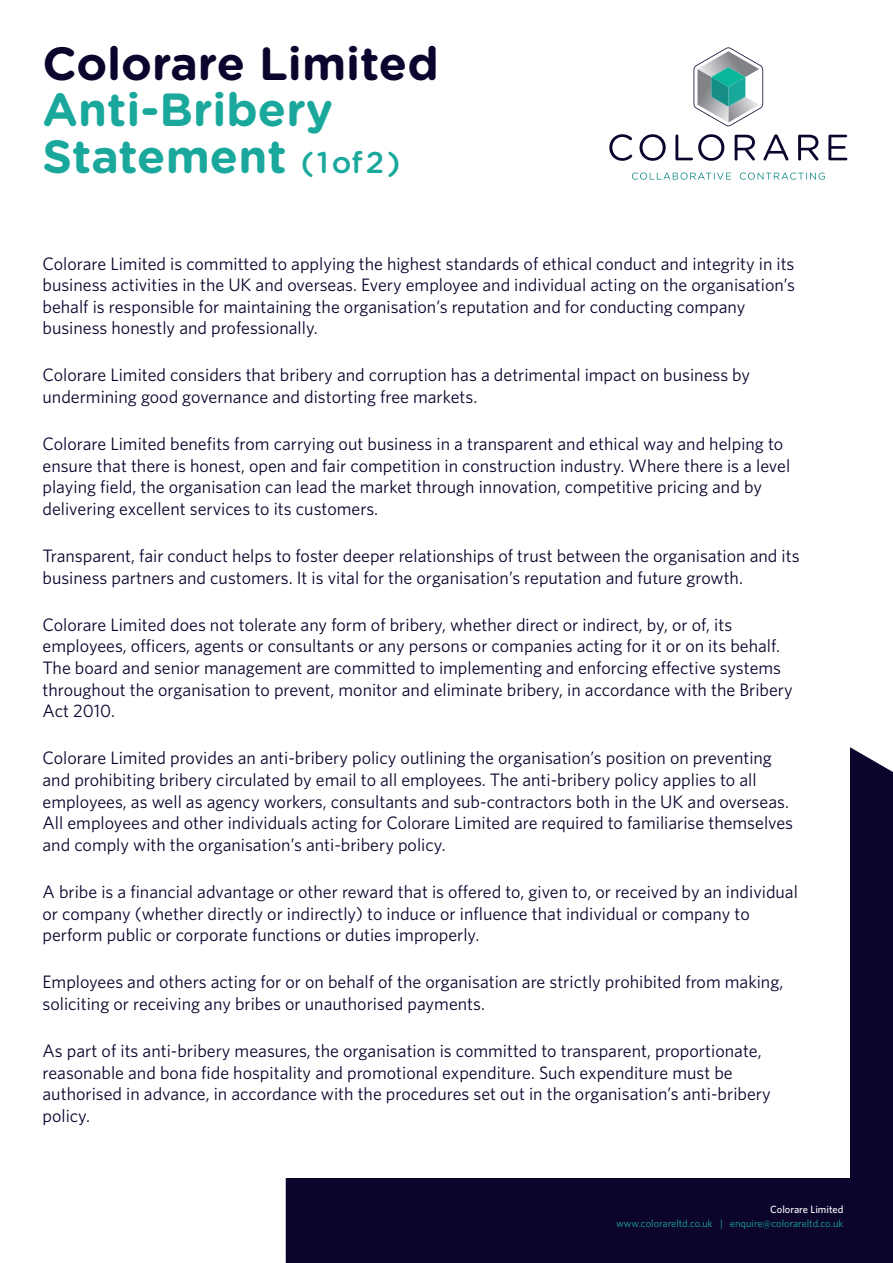
<style>
.page{position:relative;width:893px;height:1263px;background:#fff}
.page>*{position:absolute;margin:0;border:0;box-sizing:border-box;transform-origin:0 0}
.t1{font:700 46.5px "Gotham Rounded";color:#1aa89c}
.t2{font:700 46.5px "Gotham Rounded";color:#0c042d}
.t3{font:18px/21.6px "Whitney HTF";color:#0c042d}
.t4{font:10.5px "Whitney HTF";color:#1aa89c}
.t5{font:500 10.5px "Whitney HTF";color:#fff}
.s1{font-weight:500;font-size:30px}
</style>
<div class="page">
<div style="left:286px;top:747px;width:607px;height:516px;background:#0c042d"></div>
<svg style="left:609px;top:134px;width:23px;height:27px"></svg>
<svg style="left:639px;top:134px;width:27px;height:27px"></svg>
<svg style="left:675px;top:134px;width:49px;height:27px"></svg>
<svg style="left:735px;top:135px;width:20px;height:26px"></svg>
<svg style="left:763px;top:134px;width:25px;height:27px"></svg>
<svg style="left:798px;top:135px;width:20px;height:26px"></svg>
<svg style="left:828px;top:135px;width:19px;height:25px"></svg>
<svg style="left:632px;top:173px;width:99px;height:7px"></svg>
<svg style="left:740px;top:173px;width:85px;height:7px"></svg>
<svg style="left:693px;top:47px;width:70px;height:79px"></svg>
<div style="left:43px;top:255px;width:807px;height:923px;background:#fff"></div>
<p class="t2" style="left:43px;top:29px;width:398px">Colorare Limited</p>
<p class="t1" style="left:43px;top:76px;width:292px">Anti-Bribery</p>
<p class="t1" style="left:43px;top:122px;width:359px">Statement <span class="s1">(1of2)</span></p>
<p class="t3" style="left:43px;top:252px;width:754px">Colorare Limited is committed to applying the highest standards of ethical conduct and integrity in its business activities in the UK and overseas. Every employee and individual acting on the organisation’s behalf is responsible for maintaining the organisation’s reputation and for conducting company business honestly and professionally.</p>
<p class="t3" style="left:43px;top:364px;width:709px">Colorare Limited considers that bribery and corruption has a detrimental impact on business by undermining good governance and distorting free markets.</p>
<p class="t3" style="left:43px;top:433px;width:749px">Colorare Limited benefits from carrying out business in a transparent and ethical way and helping to ensure that there is honest, open and fair competition in construction industry. Where there is a level playing field, the organisation can lead the market through innovation, competitive pricing and by delivering excellent services to its customers.</p>
<p class="t3" style="left:43px;top:545px;width:758px">Transparent, fair conduct helps to foster deeper relationships of trust between the organisation and its business partners and customers. It is vital for the organisation’s reputation and future growth.</p>
<p class="t3" style="left:43px;top:613px;width:752px">Colorare Limited does not tolerate any form of bribery, whether direct or indirect, by, or of, its employees, officers, agents or consultants or any persons or companies acting for it or on its behalf.<br>The board and senior management are committed to implementing and enforcing effective systems throughout the organisation to prevent, monitor and eliminate bribery, in accordance with the Bribery Act 2010.</p>
<p class="t3" style="left:43px;top:747px;width:752px">Colorare Limited provides an anti-bribery policy outlining the organisation’s position on preventing and prohibiting bribery circulated by email to all employees. The anti-bribery policy applies to all employees, as well as agency workers, consultants and sub-contractors both in the UK and overseas.<br>All employees and other individuals acting for Colorare Limited are required to familiarise themselves and comply with the organisation’s anti-bribery policy.</p>
<p class="t3" style="left:43px;top:880px;width:757px">A bribe is a financial advantage or other reward that is offered to, given to, or received by an individual or company (whether directly or indirectly) to induce or influence that individual or company to perform public or corporate functions or duties improperly.</p>
<p class="t3" style="left:43px;top:971px;width:742px">Employees and others acting for or on behalf of the organisation are strictly prohibited from making, soliciting or receiving any bribes or unauthorised payments.</p>
<p class="t3" style="left:43px;top:1039px;width:730px">As part of its anti-bribery measures, the organisation is committed to transparent, proportionate, reasonable and bona fide hospitality and promotional expenditure. Such expenditure must be authorised in advance, in accordance with the procedures set out in the organisation’s anti-bribery policy.</p>
<p class="t5" style="left:770px;top:1203px;width:75px">Colorare Limited</p>
<p class="t4" style="left:616px;top:1217px;width:229px">www.colorareltd.co.uk | enquire@colorareltd.co.uk</p>
</div>
